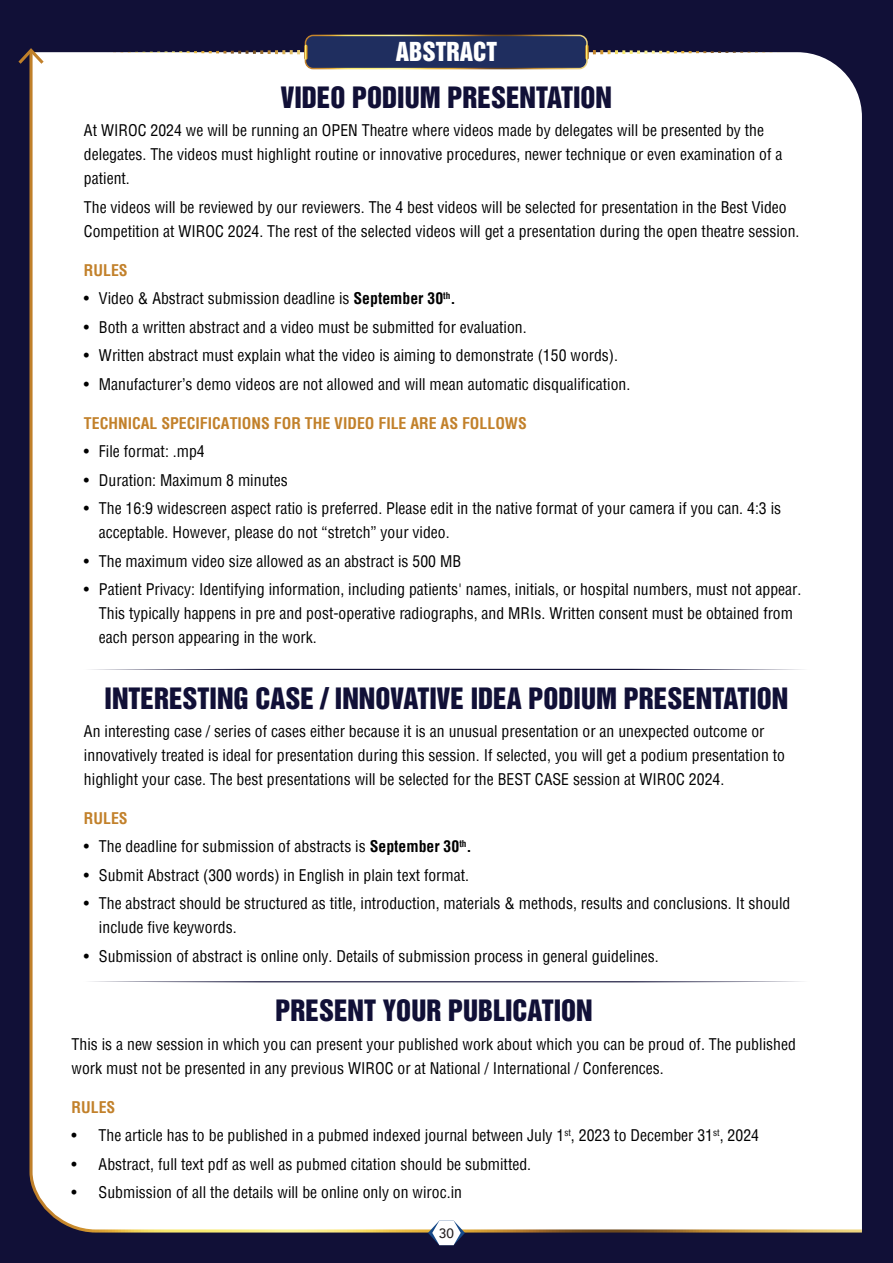
<style>
.page{position:relative;width:893px;height:1263px;background:#111037}
.page>*{position:absolute;margin:0;border:0;box-sizing:border-box;transform-origin:0 0}
.t1{font:27px "Helvetica Inserat";color:#111037}
.t2{font:24px "Helvetica Inserat";color:#fff}
.t3{font:condensed 15.75px/24px "Helvetica";color:#010101}
.t4{font:700 condensed 15.75px "Helvetica";color:#c2812b}
.t5{font:500 13.5px "Avenir";color:#231f20}
.s1{font-weight:700}
</style>
<div class="page">
<div style="left:305px;top:35px;width:282px;height:34px;background:#1f2e5f;border-radius:8px"></div>
<div style="left:305px;top:35px;width:283px;height:34px;border:2px solid #fff;border-radius:8px"></div>
<div style="left:29px;top:48px;width:833px;height:1185px;background:#fff"></div>
<svg style="left:18px;top:48px;width:26px;height:16px"></svg>
<svg style="left:84px;top:668px;width:725px;height:2px"></svg>
<svg style="left:84px;top:981px;width:725px;height:2px"></svg>
<svg style="left:428px;top:1220px;width:37px;height:25px"></svg>
<h2 class="t2" style="left:396px;top:37px;width:103px">ABSTRACT</h2>
<h1 class="t1" style="left:281px;top:81px;width:333px">VIDEO PODIUM PRESENTATION</h1>
<p class="t3" style="left:84px;top:118px;width:700px">At WIROC 2024 we will be running an OPEN Theatre where videos made by delegates will be presented by the delegates. The videos must highlight routine or innovative procedures, newer technique or even examination of a patient.</p>
<p class="t3" style="left:84px;top:195px;width:717px">The videos will be reviewed by our reviewers. The 4 best videos will be selected for presentation in the Best Video<br>Competition at WIROC 2024. The rest of the selected videos will get a presentation during the open theatre session.</p>
<p class="t4" style="left:84px;top:259px;width:45px">RULES</p>
<p class="t3" style="left:84px;top:286px;width:373px">• Video &amp; Abstract submission deadline is <span class="s1">September 30</span><sup>th</sup><span class="s1">.</span></p>
<p class="t3" style="left:84px;top:315px;width:444px">• Both a written abstract and a video must be submitted for evaluation.</p>
<p class="t3" style="left:84px;top:343px;width:536px">• Written abstract must explain what the video is aiming to demonstrate (150 words).</p>
<p class="t3" style="left:84px;top:372px;width:548px">• Manufacturer’s demo videos are not allowed and will mean automatic disqualification.</p>
<p class="t4" style="left:84px;top:413px;width:444px">TECHNICAL SPECIFICATIONS FOR THE VIDEO FILE ARE AS FOLLOWS</p>
<p class="t3" style="left:84px;top:439px;width:122px">• File format: .mp4</p>
<p class="t3" style="left:84px;top:468px;width:205px">• Duration: Maximum 8 minutes</p>
<p class="t3" style="left:99px;top:496px;width:684px;text-indent:-15px">• The 16:9 widescreen aspect ratio is preferred. Please edit in the native format of your camera if you can. 4:3 is acceptable. However, please do not “stretch” your video.</p>
<p class="t3" style="left:84px;top:549px;width:379px">• The maximum video size allowed as an abstract is 500 MB</p>
<p class="t3" style="left:99px;top:577px;width:704px;text-indent:-15px">• Patient Privacy: Identifying information, including patients' names, initials, or hospital numbers, must not appear.<br>This typically happens in pre and post-operative radiographs, and MRIs. Written consent must be obtained from each person appearing in the work.</p>
<h1 class="t1" style="left:105px;top:682px;width:685px">INTERESTING CASE / INNOVATIVE IDEA PODIUM PRESENTATION</h1>
<p class="t3" style="left:84px;top:719px;width:703px">An interesting case / series of cases either because it is an unusual presentation or an unexpected outcome or innovatively treated is ideal for presentation during this session. If selected, you will get a podium presentation to highlight your case. The best presentations will be selected for the BEST CASE session at WIROC 2024.</p>
<p class="t4" style="left:84px;top:808px;width:45px">RULES</p>
<p class="t3" style="left:84px;top:834px;width:389px">• The deadline for submission of abstracts is <span class="s1">September 30</span><sup>th</sup><span class="s1">.</span></p>
<p class="t3" style="left:84px;top:863px;width:387px">• Submit Abstract (300 words) in English in plain text format.</p>
<p class="t3" style="left:99px;top:891px;width:693px;text-indent:-15px">• The abstract should be structured as title, introduction, materials &amp; methods, results and conclusions. It should include five keywords.</p>
<p class="t3" style="left:84px;top:944px;width:576px">• Submission of abstract is online only. Details of submission process in general guidelines.</p>
<h1 class="t1" style="left:276px;top:994px;width:319px">PRESENT YOUR PUBLICATION</h1>
<p class="t3" style="left:72px;top:1031px;width:726px">This is a new session in which you can present your published work about which you can be proud of. The published work must not be presented in any previous WIROC or at National / International / Conferences.</p>
<p class="t4" style="left:72px;top:1096px;width:45px">RULES</p>
<p class="t3" style="left:72px;top:1123px;width:689px">• The article has to be published in a pubmed indexed journal between July 1<sup>st</sup>, 2023 to December 31<sup>st</sup>, 2024</p>
<p class="t3" style="left:72px;top:1151px;width:461px">• Abstract, full text pdf as well as pubmed citation should be submitted.</p>
<p class="t3" style="left:72px;top:1180px;width:392px">• Submission of all the details will be online only on wiroc.in</p>
<p class="t5" style="left:439px;top:1221px;width:17px">30</p>
</div>
